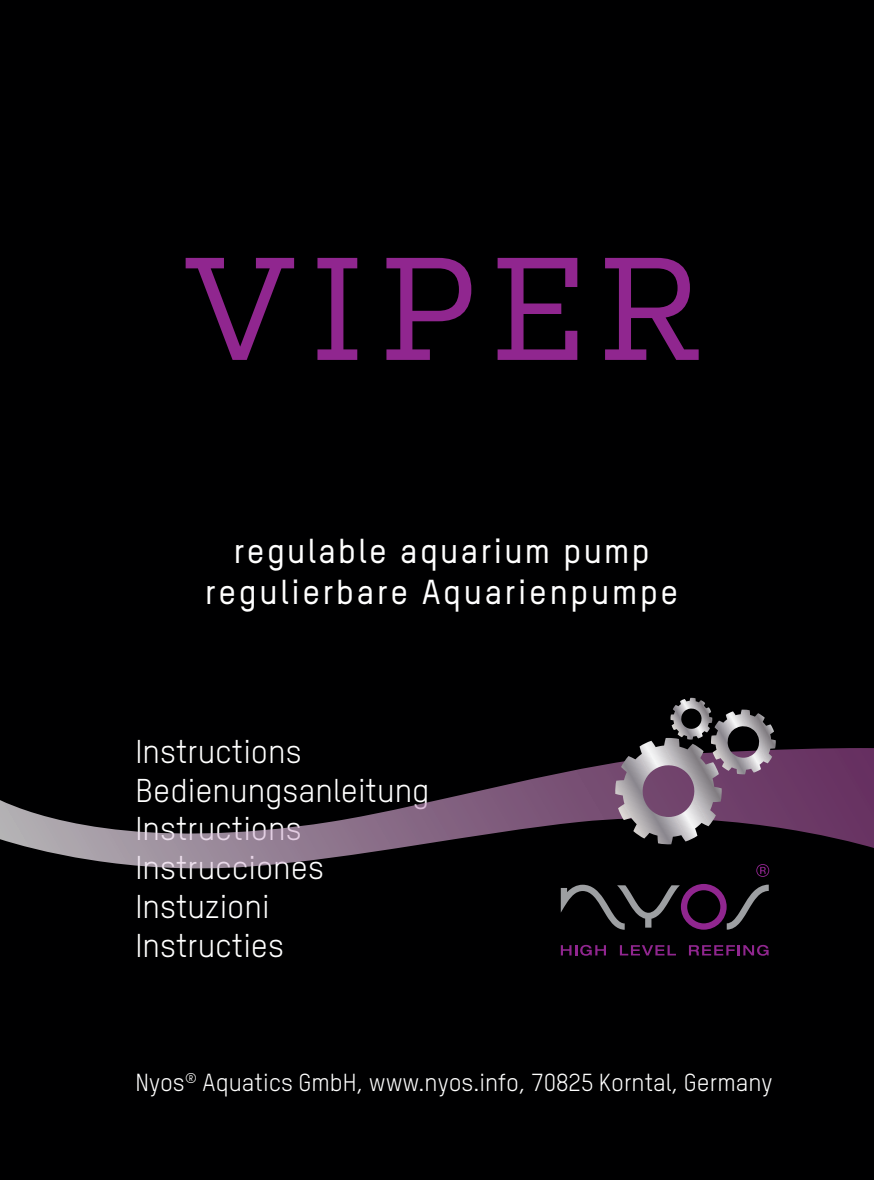
<style>
.page{position:relative;width:874px;height:1180px;background:#fff}
.page>*{position:absolute;margin:0;border:0;box-sizing:border-box;transform-origin:0 0}
.t1{font:145.6px "Kulturista";letter-spacing:.1em;color:#90268f}
.t2{font:500 34px/40.8px "TSTARPRO";letter-spacing:.08em;color:#fff;text-align:center}
.t3{font:32.4px/38.8px "TSTARPRO";color:#fff}
.t4{font:24.4px "TSTARPRO";color:#fff}
</style>
<div class="page">
<div style="left:0;top:0;width:873px;height:1179px;background:#000001"></div>
<svg style="left:0;top:748px;width:873px;height:126px"></svg>
<svg style="left:615px;top:697px;width:160px;height:147px"></svg>
<svg style="left:560px;top:884px;width:208px;height:45px"></svg>
<svg style="left:756px;top:863px;width:12px;height:13px"></svg>
<svg style="left:560px;top:944px;width:45px;height:11px"></svg>
<svg style="left:619px;top:945px;width:56px;height:10px"></svg>
<svg style="left:689px;top:944px;width:79px;height:11px"></svg>
<h1 class="t1" style="left:184px;top:203px;width:516px">VIPER</h1>
<p class="t2" style="left:205px;top:529px;width:474px">regulable aquarium pump regulierbare Aquarienpumpe</p>
<p class="t3" style="left:135px;top:730px;width:295px">Instructions<br>Bedienungsanleitung<br>Instructions<br>Instrucciones<br>Instuzioni<br>Instructies</p>
<p class="t4" style="left:135px;top:1066px;width:638px">Nyos<sup>®</sup> Aquatics GmbH, www.nyos.info, 70825 Korntal, Germany</p>
</div>
